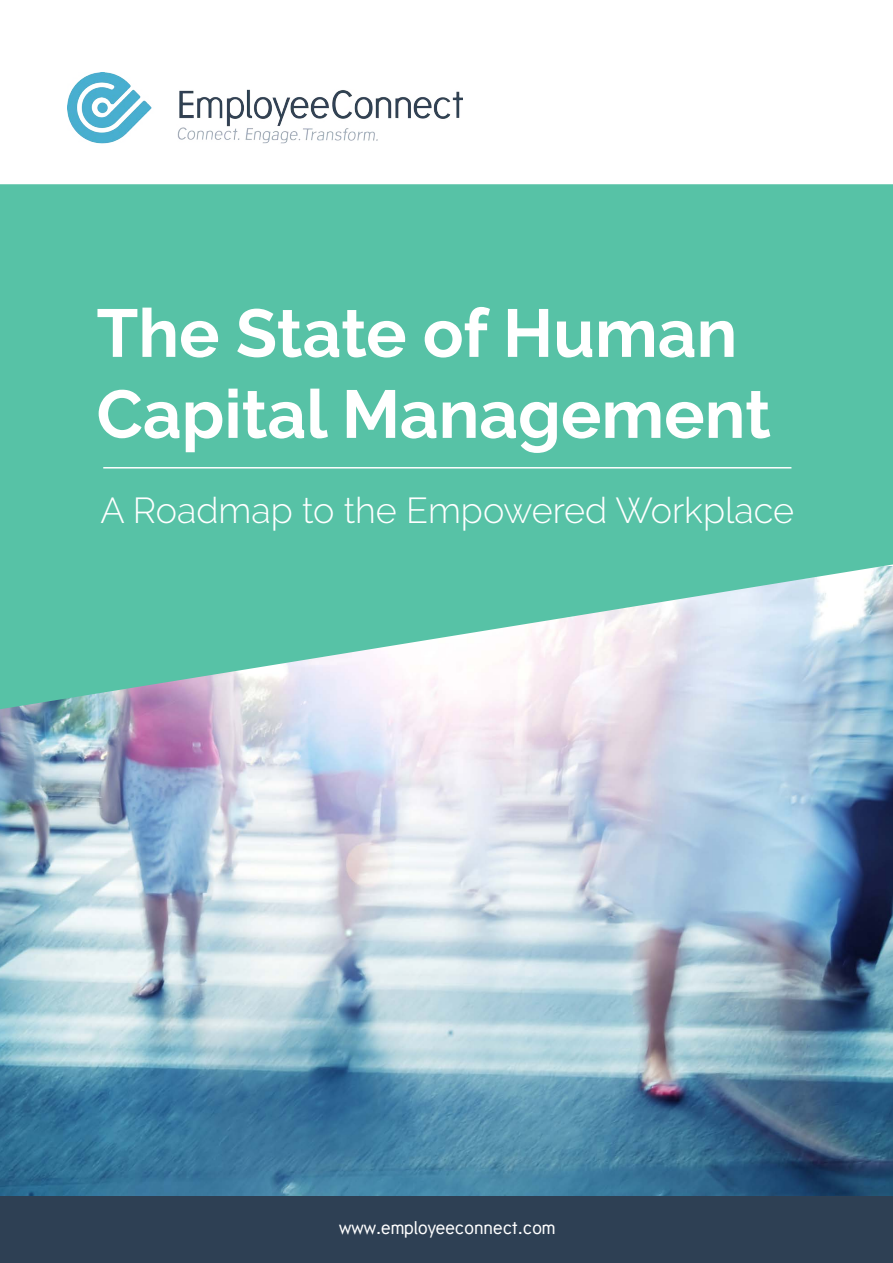
<style>
.page{position:relative;width:893px;height:1263px;background:#fff}
.page>*{position:absolute;margin:0;border:0;box-sizing:border-box;transform-origin:0 0}
.t1{font:700 67.5px/81px "Raleway";color:#fff}
.t2{font:300 36px "Raleway";color:#fff}
.t3{font:16.5px "Arsapia";color:#fff}
</style>
<div class="page">
<img style="left:0;top:709px;width:893px;height:487px">
<svg style="left:0;top:184px;width:893px;height:525px;background:#6ac6b0"></svg>
<img style="left:68px;top:72px;width:394px;height:72px">
<div style="left:1px;top:1196px;width:892px;height:66px;background:#2e4054"></div>
<hr style="left:103px;top:467px;width:688px;height:1px;background:#fff">
<p class="t1" style="left:97px;top:293px;width:676px">The State of Human<br>Capital Management</p>
<p class="t2" style="left:100px;top:489px;width:695px">A Roadmap to the Empowered Workplace</p>
<p class="t3" style="left:339px;top:1219px;width:218px">www.employeeconnect.com</p>
</div>
